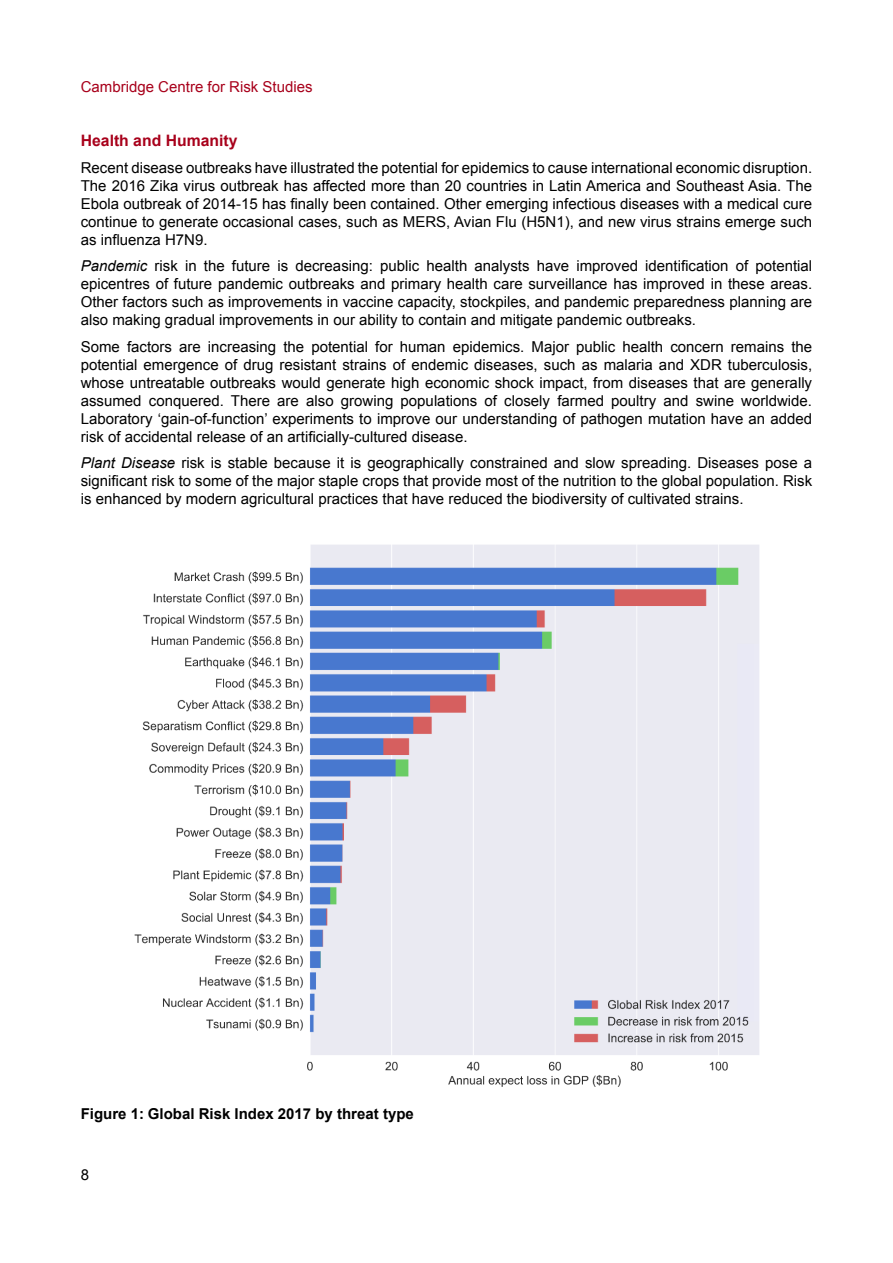
<style>
.page{position:relative;width:893px;height:1263px;background:#fff}
.page>*{position:absolute;margin:0;border:0;box-sizing:border-box;transform-origin:0 0}
.t1{font:700 15.75px "Arial";color:#a8001b}
.t2{font:15px/18px "Arial";color:#000;text-align:justify}
.t3{font:700 15px "Arial";color:#000}
.t4{font:15px "Arial";color:#a8001b}
.s1{font-style:italic}
</style>
<div class="page">
<img style="left:134px;top:545px;width:625px;height:542px">
<p class="t4" style="left:81px;top:77px;width:233px">Cambridge Centre for Risk Studies</p>
<p class="t1" style="left:81px;top:130px;width:158px">Health and Humanity</p>
<p class="t2" style="left:81px;top:158px;width:733px">Recent disease outbreaks have illustrated the potential for epidemics to cause international economic disruption.<br>The 2016 Zika virus outbreak has affected more than 20 countries in Latin America and Southeast Asia. The Ebola outbreak of 2014-15 has finally been contained. Other emerging infectious diseases with a medical cure continue to generate occasional cases, such as MERS, Avian Flu (H5N1), and new virus strains emerge such as influenza H7N9.</p>
<p class="t2" style="left:81px;top:257px;width:733px"><span class="s1">Pandemic</span> risk in the future is decreasing: public health analysts have improved identification of potential epicentres of future pandemic outbreaks and primary health care surveillance has improved in these areas.<br>Other factors such as improvements in vaccine capacity, stockpiles, and pandemic preparedness planning are also making gradual improvements in our ability to contain and mitigate pandemic outbreaks.</p>
<p class="t2" style="left:81px;top:337px;width:733px">Some factors are increasing the potential for human epidemics. Major public health concern remains the potential emergence of drug resistant strains of endemic diseases, such as malaria and XDR tuberculosis, whose untreatable outbreaks would generate high economic shock impact, from diseases that are generally assumed conquered. There are also growing populations of closely farmed poultry and swine worldwide.<br>Laboratory ‘gain-of-function’ experiments to improve our understanding of pathogen mutation have an added risk of accidental release of an artificially-cultured disease.</p>
<p class="t2" style="left:81px;top:454px;width:733px"><span class="s1">Plant Disease</span> risk is stable because it is geographically constrained and slow spreading. Diseases pose a significant risk to some of the major staple crops that provide most of the nutrition to the global population. Risk is enhanced by modern agricultural practices that have reduced the biodiversity of cultivated strains.</p>
<p class="t3" style="left:81px;top:1104px;width:335px">Figure 1: Global Risk Index 2017 by threat type</p>
<p class="t2" style="left:81px;top:1166px;width:10px">8</p>
</div>
